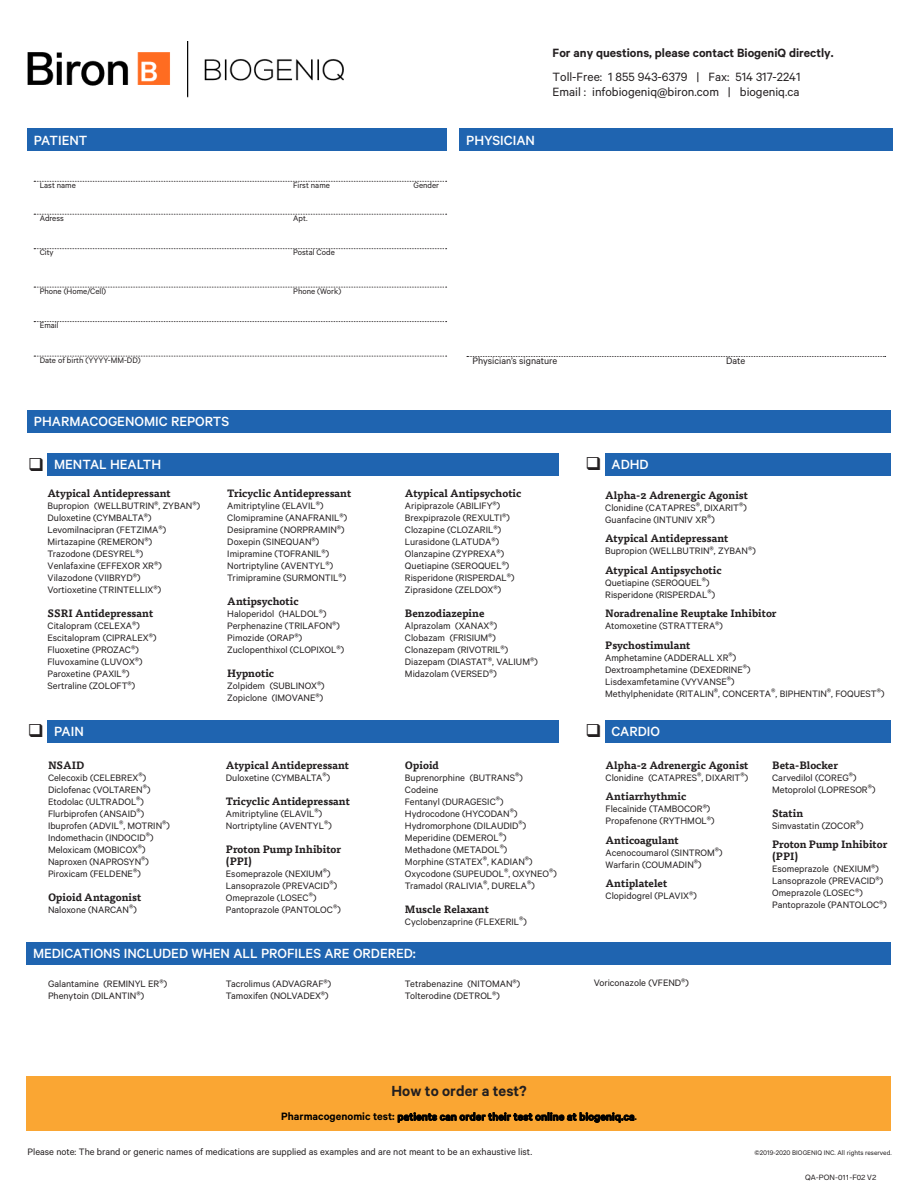
<style>
.page{position:relative;width:918px;height:1188px;background:#fff}
.page>*{position:absolute;margin:0;border:0;box-sizing:border-box;transform-origin:0 0}
.t1{font:600 16.5px "Calibre";color:#231f20}
.t2{font:500 15px "Calibre";color:#fff}
.t3{font:13.5px/14.5px "Calibre";color:#231f20}
.t4{font:600 13.5px "Calibre";color:#231f20}
.t5{font:600 12px "Calibre";color:#000}
.t6{font:10.5px/12px "Calibre";color:#231f20}
.t7{font:700 10.5px/12px "Tisa OT";color:#231f20}
.t8{font:9px "Calibre";color:#231f20}
.t9{font:7.5px "Calibre";color:#231f20}
.t10{font:7.5px "Lab Grotesque";color:#231f20}
</style>
<div class="page">
<div style="left:27px;top:1077px;width:864px;height:54px;background:#faa633"></div>
<svg style="left:34px;top:181px;width:413px;height:1px"></svg>
<svg style="left:34px;top:214px;width:413px;height:1px"></svg>
<svg style="left:34px;top:248px;width:413px;height:1px"></svg>
<svg style="left:34px;top:287px;width:413px;height:1px"></svg>
<svg style="left:34px;top:356px;width:413px;height:1px"></svg>
<svg style="left:34px;top:321px;width:413px;height:1px"></svg>
<svg style="left:467px;top:356px;width:419px;height:1px"></svg>
<div style="left:27px;top:410px;width:864px;height:22px;background:#1f64b0"></div>
<div style="left:27px;top:129px;width:419px;height:22px;background:#1f64b0"></div>
<div style="left:459px;top:129px;width:434px;height:22px;background:#1f64b0"></div>
<div style="left:47px;top:453px;width:512px;height:22px;background:#1f64b0"></div>
<div style="left:605px;top:453px;width:286px;height:22px;background:#1f64b0"></div>
<div style="left:605px;top:720px;width:286px;height:22px;background:#1f64b0"></div>
<div style="left:47px;top:720px;width:512px;height:22px;background:#1f64b0"></div>
<div style="left:26px;top:942px;width:865px;height:22px;background:#1f64b0"></div>
<img style="left:28px;top:41px;width:316px;height:56px">
<h2 class="t2" style="left:34px;top:131px;width:55px">PATIENT</h2>
<h2 class="t2" style="left:466px;top:131px;width:70px">PHYSICIAN</h2>
<p class="t4" style="left:553px;top:45px;width:283px">For any questions, please contact BiogeniQ directly.</p>
<p class="t3" style="left:553px;top:69px;width:250px">Toll-Free: 1 855 943-6379 | Fax: 514 317-2241<br>Email : infobiogeniq@biron.com | biogeniq.ca</p>
<p class="t8" style="left:40px;top:180px;width:38px">Last name</p>
<p class="t8" style="left:293px;top:180px;width:38px">First name</p>
<p class="t8" style="left:413px;top:180px;width:27px">Gender</p>
<p class="t8" style="left:40px;top:213px;width:26px">Adress</p>
<p class="t8" style="left:293px;top:213px;width:16px">Apt.</p>
<p class="t8" style="left:40px;top:247px;width:16px">City</p>
<p class="t8" style="left:293px;top:247px;width:43px">Postal Code</p>
<p class="t8" style="left:40px;top:286px;width:68px">Phone (Home/Cell)</p>
<p class="t8" style="left:293px;top:286px;width:50px">Phone (Work)</p>
<p class="t8" style="left:40px;top:320px;width:20px">Email</p>
<p class="t8" style="left:40px;top:355px;width:102px">Date of birth (YYYY-MM-DD)</p>
<p class="t6" style="left:473px;top:355px;width:86px">Physician’s signature</p>
<p class="t6" style="left:726px;top:355px;width:21px">Date</p>
<h2 class="t2" style="left:34px;top:413px;width:197px">PHARMACOGENOMIC REPORTS</h2>
<h2 class="t2" style="left:54px;top:456px;width:109px">MENTAL HEALTH</h2>
<h2 class="t2" style="left:612px;top:456px;width:39px">ADHD</h2>
<p class="t7" style="left:48px;top:488px;width:125px">Atypical Antidepressant</p>
<p class="t6" style="left:48px;top:500px;width:154px">Bupropion (WELLBUTRIN®, ZYBAN®)<br>Duloxetine (CYMBALTA®)<br>Levomilnacipran (FETZIMA®)<br>Mirtazapine (REMERON®)<br>Trazodone (DESYREL®)<br>Venlafaxine (EFFEXOR XR®)<br>Vilazodone (VIIBRYD®)<br>Vortioxetine (TRINTELLIX®)</p>
<p class="t7" style="left:48px;top:608px;width:107px">SSRI Antidepressant</p>
<p class="t6" style="left:48px;top:620px;width:110px">Citalopram (CELEXA®)<br>Escitalopram (CIPRALEX®)<br>Fluoxetine (PROZAC®)<br>Fluvoxamine (LUVOX®)<br>Paroxetine (PAXIL®)<br>Sertraline (ZOLOFT®)</p>
<p class="t7" style="left:227px;top:488px;width:126px">Tricyclic Antidepressant</p>
<p class="t6" style="left:227px;top:500px;width:121px">Amitriptyline (ELAVIL®)<br>Clomipramine (ANAFRANIL®)<br>Desipramine (NORPRAMIN®)<br>Doxepin (SINEQUAN®)<br>Imipramine (TOFRANIL®)<br>Nortriptyline (AVENTYL®)<br>Trimipramine (SURMONTIL®)</p>
<p class="t7" style="left:227px;top:596px;width:73px">Antipsychotic</p>
<p class="t6" style="left:227px;top:608px;width:118px">Haloperidol (HALDOL®)<br>Perphenazine (TRILAFON®)<br>Pimozide (ORAP®)<br>Zuclopenthixol (CLOPIXOL®)</p>
<p class="t7" style="left:227px;top:668px;width:48px">Hypnotic</p>
<p class="t6" style="left:227px;top:680px;width:99px">Zolpidem (SUBLINOX®)<br>Zopiclone (IMOVANE®)</p>
<p class="t7" style="left:405px;top:488px;width:118px">Atypical Antipsychotic</p>
<p class="t6" style="left:405px;top:500px;width:111px">Aripiprazole (ABILIFY®)<br>Brexpiprazole (REXULTI®)<br>Clozapine (CLOZARIL®)<br>Lurasidone (LATUDA®)<br>Olanzapine (ZYPREXA®)<br>Quetiapine (SEROQUEL®)<br>Risperidone (RISPERDAL®)<br>Ziprasidone (ZELDOX®)</p>
<p class="t7" style="left:405px;top:608px;width:81px">Benzodiazepine</p>
<p class="t6" style="left:405px;top:620px;width:134px">Alprazolam (XANAX®)<br>Clobazam (FRISIUM®)<br>Clonazepam (RIVOTRIL®)<br>Diazepam (DIASTAT®, VALIUM®)<br>Midazolam (VERSED®)</p>
<p class="t7" style="left:605px;top:490px;width:144px">Alpha-2 Adrenergic Agonist</p>
<p class="t6" style="left:605px;top:501px;width:143px">Clonidine (CATAPRES®, DIXARIT®)<br>Guanfacine (INTUNIV XR®)</p>
<p class="t7" style="left:605px;top:533px;width:125px">Atypical Antidepressant</p>
<p class="t6" style="left:605px;top:545px;width:152px">Bupropion (WELLBUTRIN®, ZYBAN®)</p>
<p class="t7" style="left:605px;top:565px;width:118px">Atypical Antipsychotic</p>
<p class="t6" style="left:605px;top:576px;width:111px">Quetiapine (SEROQUEL®)<br>Risperidone (RISPERDAL®)</p>
<p class="t7" style="left:605px;top:608px;width:173px">Noradrenaline Reuptake Inhibitor</p>
<p class="t6" style="left:605px;top:620px;width:119px">Atomoxetine (STRATTERA®)</p>
<p class="t7" style="left:605px;top:640px;width:87px">Psychostimulant</p>
<p class="t6" style="left:605px;top:651px;width:281px">Amphetamine (ADDERALL XR®)<br>Dextroamphetamine (DEXEDRINE®)<br>Lisdexamfetamine (VYVANSE®)<br>Methylphenidate (RITALIN®, CONCERTA®, BIPHENTIN®, FOQUEST®)</p>
<h2 class="t2" style="left:54px;top:723px;width:31px">PAIN</h2>
<h2 class="t2" style="left:612px;top:723px;width:50px">CARDIO</h2>
<p class="t7" style="left:48px;top:759px;width:38px">NSAID</p>
<p class="t6" style="left:48px;top:771px;width:123px">Celecoxib (CELEBREX®)<br>Diclofenac (VOLTAREN®)<br>Etodolac (ULTRADOL®)<br>Flurbiprofen (ANSAID®)<br>Ibuprofen (ADVIL®, MOTRIN®)<br>Indomethacin (INDOCID®)<br>Meloxicam (MOBICOX®)<br>Naproxen (NAPROSYN®)<br>Piroxicam (FELDENE®)</p>
<p class="t7" style="left:48px;top:891px;width:95px">Opioid Antagonist</p>
<p class="t6" style="left:48px;top:903px;width:90px">Naloxone (NARCAN®)</p>
<p class="t7" style="left:226px;top:760px;width:125px">Atypical Antidepressant</p>
<p class="t6" style="left:226px;top:771px;width:106px">Duloxetine (CYMBALTA®)</p>
<p class="t7" style="left:226px;top:796px;width:126px">Tricyclic Antidepressant</p>
<p class="t6" style="left:226px;top:807px;width:107px">Amitriptyline (ELAVIL®)<br>Nortriptyline (AVENTYL®)</p>
<p class="t7" style="left:226px;top:844px;width:117px">Proton Pump Inhibitor (PPI)</p>
<p class="t6" style="left:226px;top:867px;width:116px">Esomeprazole (NEXIUM®)<br>Lansoprazole (PREVACID®)<br>Omeprazole (LOSEC®)<br>Pantoprazole (PANTOLOC®)</p>
<p class="t7" style="left:405px;top:759px;width:36px">Opioid</p>
<p class="t6" style="left:405px;top:771px;width:153px">Buprenorphine (BUTRANS®)<br>Codeine<br>Fentanyl (DURAGESIC®)<br>Hydrocodone (HYCODAN®)<br>Hydromorphone (DILAUDID®)<br>Meperidine (DEMEROL®)<br>Methadone (METADOL®)<br>Morphine (STATEX®, KADIAN®)<br>Oxycodone (SUPEUDOL®, OXYNEO®)<br>Tramadol (RALIVIA®, DURELA®)</p>
<p class="t7" style="left:405px;top:903px;width:86px">Muscle Relaxant</p>
<p class="t6" style="left:405px;top:915px;width:123px">Cyclobenzaprine (FLEXERIL®)</p>
<h2 class="t2" style="left:33px;top:945px;width:384px">MEDICATIONS INCLUDED WHEN ALL PROFILES ARE ORDERED:</h2>
<p class="t7" style="left:606px;top:759px;width:144px">Alpha-2 Adrenergic Agonist</p>
<p class="t6" style="left:606px;top:771px;width:144px">Clonidine (CATAPRES®, DIXARIT®)</p>
<p class="t7" style="left:606px;top:791px;width:82px">Antiarrhythmic</p>
<p class="t6" style="left:606px;top:803px;width:111px">Flecaïnide (TAMBOCOR®)<br>Propafenone (RYTHMOL®)</p>
<p class="t7" style="left:606px;top:834px;width:75px">Anticoagulant</p>
<p class="t6" style="left:606px;top:846px;width:119px">Acenocoumarol (SINTROM®)<br>Warfarin (COUMADIN®)</p>
<p class="t7" style="left:606px;top:878px;width:63px">Antiplatelet</p>
<p class="t6" style="left:606px;top:890px;width:93px">Clopidogrel (PLAVIX®)</p>
<p class="t6" style="left:226px;top:978px;width:107px">Tacrolimus (ADVAGRAF®)<br>Tamoxifen (NOLVADEX®)</p>
<p class="t6" style="left:594px;top:977px;width:97px">Voriconazole (VFEND®)</p>
<p class="t6" style="left:48px;top:978px;width:121px">Galantamine (REMINYL ER®)<br>Phenytoin (DILANTIN®)</p>
<p class="t6" style="left:405px;top:978px;width:117px">Tetrabenazine (NITOMAN®)<br>Tolterodine (DETROL®)</p>
<p class="t7" style="left:772px;top:759px;width:67px">Beta-Blocker</p>
<p class="t6" style="left:772px;top:771px;width:105px">Carvedilol (COREG®)<br>Metoprolol (LOPRESOR®)</p>
<p class="t7" style="left:772px;top:807px;width:33px">Statin</p>
<p class="t6" style="left:772px;top:819px;width:93px">Simvastatin (ZOCOR®)</p>
<p class="t7" style="left:772px;top:839px;width:117px">Proton Pump Inhibitor (PPI)</p>
<p class="t6" style="left:772px;top:863px;width:116px">Esomeprazole (NEXIUM®)<br>Lansoprazole (PREVACID®)<br>Omeprazole (LOSEC®)<br>Pantoprazole (PANTOLOC®)</p>
<h1 class="t1" style="left:392px;top:1081px;width:137px">How to order a test?</h1>
<p class="t5" style="left:281px;top:1109px;width:357px">Pharmacogenomic test: patients can order their test online at biogeniq.ca.</p>
<p class="t6" style="left:28px;top:1145px;width:506px">Please note: The brand or generic names of medications are supplied as examples and are not meant to be an exhaustive list.</p>
<p class="t9" style="left:755px;top:1148px;width:139px">©2019-2020 BIOGENIQ INC. All rights reserved.</p>
<p class="t10" style="left:805px;top:1173px;width:73px">QA-PON-011-F02 V2</p>
</div>
